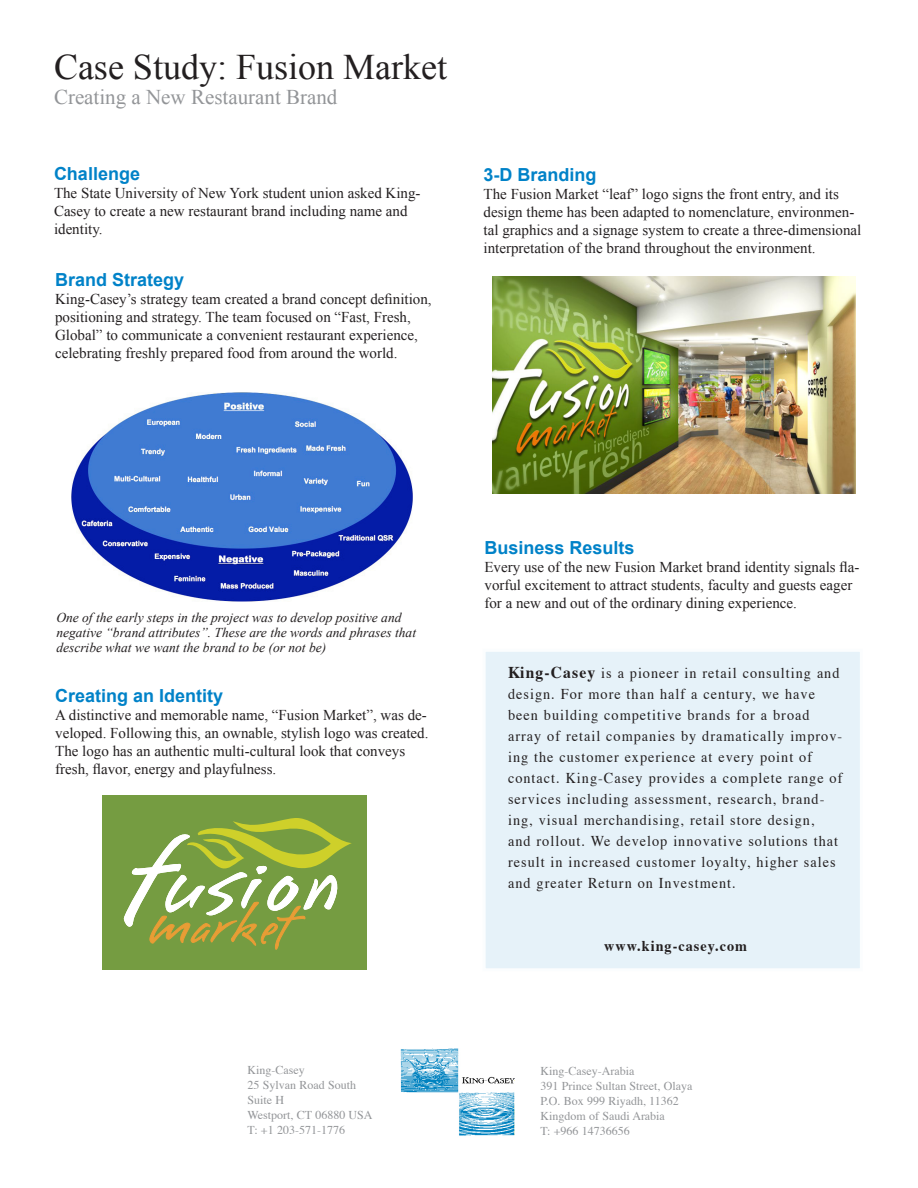
<style>
.page{position:relative;width:918px;height:1188px;background:#fff}
.page>*{position:absolute;margin:0;border:0;box-sizing:border-box;transform-origin:0 0}
.t1{font:36px "Times New Roman";color:#231f20}
.t2{font:21px "Times New Roman";color:#939598}
.t3{font:700 18px "Arial";color:#0082c8}
.t4{font:15px/18px "Times New Roman";color:#231f20}
.t5{font:15px/21px "Times";letter-spacing:.07em;color:#231f20;scale:.95 1}
.t6{font:700 15px "Times";letter-spacing:.07em;color:#231f20;scale:.95 1}
.t7{font:italic 13.5px/15px "Times New Roman";color:#231f20}
.t8{font:12px "Times";color:#939598}
.s1{font-weight:700;font-size:16.5px}
</style>
<div class="page">
<div style="left:483px;top:649px;width:380px;height:322px;background:#e6f2f9;border:3px solid #e0ecf7"></div>
<img style="left:401px;top:1049px;width:114px;height:87px">
<img style="left:72px;top:392px;width:341px;height:209px">
<div style="left:102px;top:795px;width:265px;height:174px;background:#759c41"></div>
<svg style="left:123px;top:818px;width:229px;height:132px"></svg>
<img style="left:493px;top:276px;width:363px;height:218px">
<p class="t1" style="left:54px;top:43px;width:395px">Case Study: Fusion Market</p>
<p class="t2" style="left:54px;top:83px;width:285px">Creating a New Restaurant Brand</p>
<p class="t3" style="left:54px;top:162px;width:88px">Challenge</p>
<p class="t4" style="left:54px;top:184px;width:368px">The State University of New York student union asked King-<br>Casey to create a new restaurant brand including name and identity.</p>
<p class="t3" style="left:55px;top:268px;width:131px">Brand Strategy</p>
<p class="t4" style="left:55px;top:290px;width:378px">King-Casey’s strategy team created a brand concept definition, positioning and strategy. The team focused on “Fast, Fresh, Global” to communicate a convenient restaurant experience, celebrating freshly prepared food from around the world.</p>
<p class="t3" style="left:484px;top:162px;width:115px">3-D Branding</p>
<p class="t4" style="left:484px;top:184px;width:379px">The Fusion Market “leaf” logo signs the front entry, and its design theme has been adapted to nomenclature, environmen&shy;tal graphics and a signage system to create a three-dimensional interpretation of the brand throughout the environment.</p>
<p class="t7" style="left:56px;top:609px;width:361px">One of the early steps in the project was to develop positive and negative “brand attributes”. These are the words and phrases that describe what we want the brand to be (or not be)</p>
<p class="t3" style="left:55px;top:684px;width:170px">Creating an Identity</p>
<p class="t4" style="left:55px;top:706px;width:375px">A distinctive and memorable name, “Fusion Market”, was de&shy;veloped. Following this, an ownable, stylish logo was created.<br>The logo has an authentic multi-cultural look that conveys fresh, flavor, energy and playfulness.</p>
<p class="t8" style="left:248px;top:1059px;width:59px">King-Casey</p>
<p class="t8" style="left:248px;top:1074px;width:110px">25 Sylvan Road South</p>
<p class="t8" style="left:248px;top:1089px;width:38px">Suite H</p>
<p class="t8" style="left:248px;top:1104px;width:127px">Westport, CT 06880 USA</p>
<p class="t8" style="left:248px;top:1119px;width:99px">T: +1 203-571-1776</p>
<p class="t3" style="left:484px;top:536px;width:152px">Business Results</p>
<p class="t4" style="left:484px;top:558px;width:376px">Every use of the new Fusion Market brand identity signals fla&shy;vorful excitement to attract students, faculty and guests eager for a new and out of the ordinary dining experience.</p>
<p class="t5" style="left:508px;top:661px;width:353px"><span class="s1">King-Casey</span> is a pioneer in retail consulting and design. For more than half a century, we have been building competitive brands for a broad array of retail companies by dramatically improv&shy;ing the customer experience at every point of contact. King-Casey provides a complete range of services including assessment, research, brand&shy;ing, visual merchandising, retail store design,<br>and rollout. We develop innovative solutions that result in increased customer loyalty, higher sales and greater Return on Investment.</p>
<p class="t6" style="left:604px;top:932px;width:152px">www.king-casey.com</p>
<p class="t8" style="left:540px;top:1060px;width:95px">King-Casey-Arabia</p>
<p class="t8" style="left:540px;top:1075px;width:154px">391 Prince Sultan Street, Olaya</p>
<p class="t8" style="left:540px;top:1090px;width:140px">P.O. Box 999 Riyadh, 11362</p>
<p class="t8" style="left:540px;top:1105px;width:126px">Kingdom of Saudi Arabia</p>
<p class="t8" style="left:540px;top:1120px;width:91px">T: +966 14736656</p>
</div>
